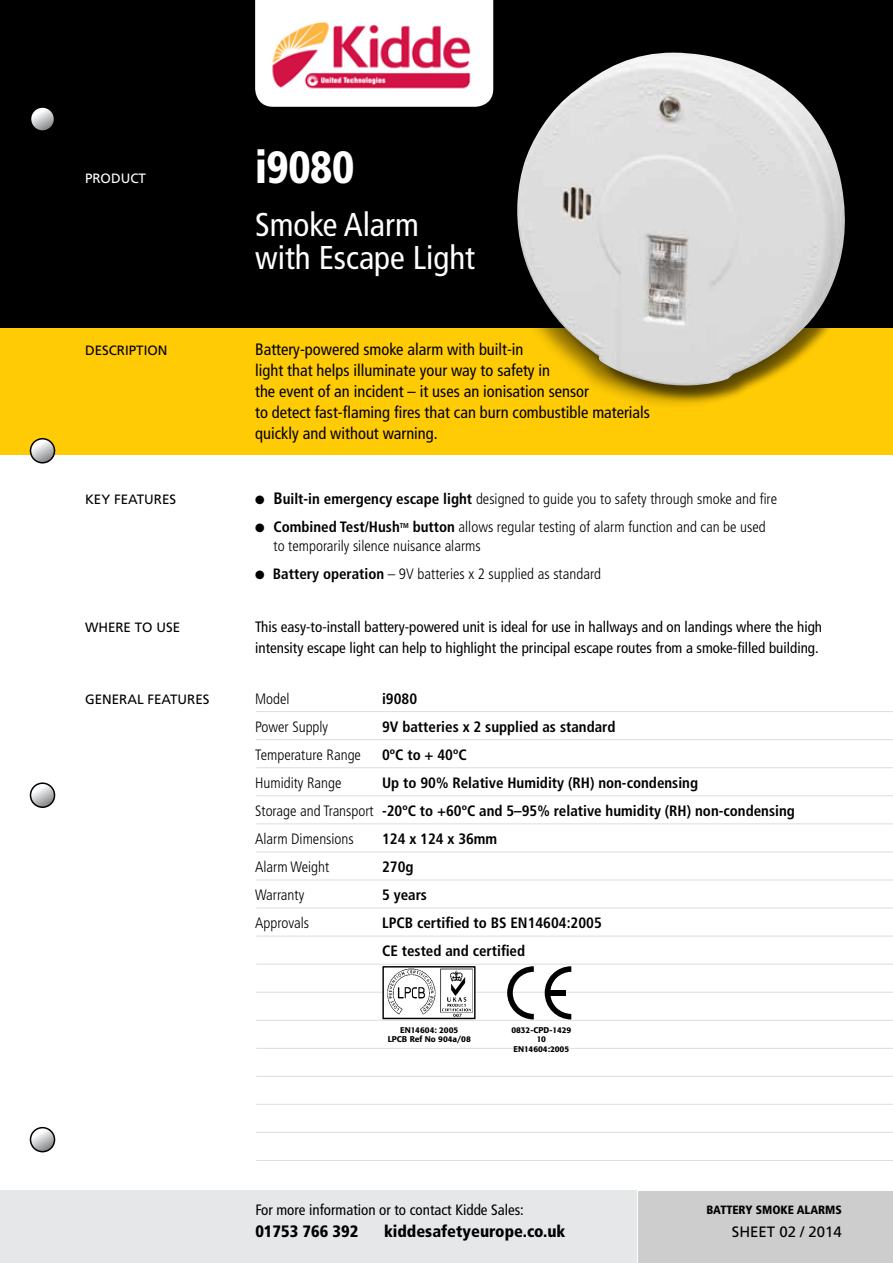
<style>
.page{position:relative;width:893px;height:1263px;background:#fff}
.page>*{position:absolute;margin:0;border:0;box-sizing:border-box;transform-origin:0 0}
.t1{font:900 condensed 45px "Frutiger";letter-spacing:-.01em;color:#fff;scale:.95 1}
.t2{font:condensed 33px/33px "Frutiger";color:#fff}
.t3{font:condensed 16.5px/21px "Frutiger";color:#000}
.t4{font:900 condensed 16.5px "Frutiger";color:#000}
.t5{font:300 condensed 15px/19.5px "Frutiger";color:#000}
.t6{font:700 condensed 15px/28px "Frutiger";color:#000}
.t7{font:condensed 15px/21px "Frutiger";color:#000}
.t8{font:15px "Frutiger";color:#000}
.t9{font:13.5px "Frutiger";color:#000}
.t10{font:13.5px "Frutiger";color:#fff}
.t11{font:900 condensed 12px "Frutiger";color:#000}
.t12{font:500 8.25px/9.9px "Formata";color:#000;text-align:center}
.t13{font:500 7.95px/9.4px "Formata";color:#000;text-align:center}
.s1{font-weight:700;font-size:16.5px}
.s2{font-weight:700}
.s3{font-weight:300}
</style>
<div class="page">
<div style="left:638px;top:1192px;width:255px;height:71px;background:#cdcdcd"></div>
<div style="left:0;top:323px;width:893px;height:132px;background:#ffcb05"></div>
<div style="left:0;top:0;width:893px;height:327px;background:#000"></div>
<img style="left:255px;top:0;width:238px;height:107px">
<div style="left:520px;top:55px;width:343px;height:349px;background:#000;opacity:.5"></div>
<div style="left:502px;top:50px;width:347px;height:358px;background:#000;opacity:.45"></div>
<img style="left:515px;top:53px;width:341px;height:335px">
<div style="left:0;top:1191px;width:637px;height:72px;background:#e6e7e8"></div>
<hr style="left:256px;top:711px;width:637px;height:1px;background:#dcddde">
<hr style="left:256px;top:879px;width:637px;height:1px;background:#dcddde">
<hr style="left:256px;top:739px;width:637px;height:1px;background:#dcddde">
<hr style="left:256px;top:908px;width:637px;height:1px;background:#dcddde">
<hr style="left:256px;top:767px;width:637px;height:1px;background:#dcddde">
<hr style="left:256px;top:936px;width:637px;height:1px;background:#dcddde">
<hr style="left:256px;top:823px;width:637px;height:1px;background:#dcddde">
<hr style="left:256px;top:992px;width:637px;height:1px;background:#dcddde">
<hr style="left:256px;top:795px;width:637px;height:1px;background:#dcddde">
<hr style="left:256px;top:964px;width:637px;height:1px;background:#dcddde">
<hr style="left:256px;top:851px;width:637px;height:1px;background:#dcddde">
<hr style="left:256px;top:1020px;width:637px;height:1px;background:#dcddde">
<hr style="left:256px;top:1076px;width:637px;height:1px;background:#dcddde">
<hr style="left:256px;top:1132px;width:637px;height:1px;background:#dcddde">
<hr style="left:256px;top:1048px;width:637px;height:1px;background:#dcddde">
<hr style="left:256px;top:1104px;width:637px;height:1px;background:#dcddde">
<hr style="left:256px;top:1160px;width:637px;height:1px;background:#dcddde">
<svg style="left:507px;top:966px;width:27px;height:53px"></svg>
<svg style="left:545px;top:966px;width:26px;height:53px"></svg>
<div style="left:547px;top:990px;width:19px;height:6px;background:#000"></div>
<img style="left:382px;top:966px;width:94px;height:54px">
<svg style="left:31px;top:107px;width:24px;height:24px"></svg>
<div style="left:30px;top:106px;width:25px;height:26px;border:2px solid #000;border-radius:50%"></div>
<svg style="left:31px;top:439px;width:24px;height:24px"></svg>
<div style="left:30px;top:438px;width:25px;height:25px;border:2px solid #000;border-radius:50%"></div>
<svg style="left:31px;top:783px;width:24px;height:24px"></svg>
<div style="left:30px;top:782px;width:25px;height:26px;border:2px solid #000;border-radius:50%"></div>
<svg style="left:31px;top:1128px;width:24px;height:24px"></svg>
<div style="left:30px;top:1127px;width:25px;height:25px;border:2px solid #000;border-radius:50%"></div>
<p class="t10" style="left:85px;top:170px;width:62px">PRODUCT</p>
<h1 class="t1" style="left:255px;top:140px;width:106px">i9080</h1>
<h2 class="t2" style="left:255px;top:208px;width:221px">Smoke Alarm with Escape Light</h2>
<p class="t9" style="left:85px;top:342px;width:84px">DESCRIPTION</p>
<p class="t3" style="left:255px;top:339px;width:396px">Battery-powered smoke alarm with built-in<br>light that helps illuminate your way to safety in<br>the event of an incident – it uses an ionisation sensor<br>to detect fast-flaming fires that can burn combustible materials quickly and without warning.</p>
<p class="t9" style="left:85px;top:491px;width:93px">KEY FEATURES</p>
<p class="t5" style="left:255px;top:489px;width:523px">● <span class="s1">B</span><span class="s2">uilt-in emergency escape light</span> designed to guide you to safety through smoke and fire</p>
<p class="t5" style="left:273px;top:517px;width:494px;text-indent:-18px">● <span class="s2">Combined Test/Hush</span><sup>TM</sup> <span class="s2">button</span> allows regular testing of alarm function and can be used to temporarily silence nuisance alarms</p>
<p class="t5" style="left:255px;top:564px;width:347px">● <span class="s2">Battery operation</span> – 9V batteries x 2 supplied as standard</p>
<p class="t9" style="left:85px;top:619px;width:97px">WHERE TO USE</p>
<p class="t7" style="left:255px;top:616px;width:568px">This easy-to-install battery-powered unit is ideal for use in hallways and on landings where the high intensity escape light can help to highlight the principal escape routes from a smoke-filled building.</p>
<p class="t9" style="left:85px;top:691px;width:126px">GENERAL FEATURES</p>
<p class="t5" style="left:255px;top:689px;width:36px">Model</p>
<p class="t6" style="left:382px;top:684px;width:37px">i9080</p>
<p class="t5" style="left:255px;top:717px;width:75px">Power Supply</p>
<p class="t6" style="left:382px;top:712px;width:235px">9V batteries x 2 supplied as standard</p>
<p class="t5" style="left:255px;top:745px;width:107px">Temperature Range</p>
<p class="t6" style="left:382px;top:740px;width:86px">0ºC to + 40ºC</p>
<p class="t5" style="left:255px;top:773px;width:88px">Humidity Range</p>
<p class="t6" style="left:255px;top:768px;width:541px;text-indent:127px">Up to 90% Relative Humidity (RH) non-condensing<br><span class="s3">Storage and Transport</span> -20ºC to +60ºC and 5–95% relative humidity (RH) non-condensing<br><span class="s3">Alarm Dimensions</span></p>
<p class="t6" style="left:382px;top:824px;width:117px">124 x 124 x 36mm</p>
<p class="t5" style="left:255px;top:857px;width:76px">Alarm Weight</p>
<p class="t6" style="left:382px;top:852px;width:33px">270g</p>
<p class="t5" style="left:255px;top:885px;width:51px">Warranty</p>
<p class="t6" style="left:382px;top:880px;width:46px">5 years</p>
<p class="t5" style="left:255px;top:913px;width:55px">Approvals</p>
<p class="t6" style="left:382px;top:908px;width:221px">LPCB certified to BS EN14604:2005<br>CE tested and certified</p>
<p class="t13" style="left:389px;top:1023px;width:84px">EN14604: 2005<br>LPCB Ref No. 904a/06</p>
<p class="t12" style="left:388px;top:1024px;width:85px">EN14604: 2005<br>LPCB Ref No 904a/08</p>
<p class="t12" style="left:511px;top:1024px;width:61px">0832-CPD-1429<br>10<br>EN14604:2005</p>
<p class="t7" style="left:255px;top:1199px;width:270px">For more information or to contact Kidde Sales:</p>
<p class="t4" style="left:255px;top:1221px;width:104px">01753 766 392</p>
<p class="t4" style="left:384px;top:1221px;width:183px">kiddesafetyeurope.co.uk</p>
<p class="t11" style="left:707px;top:1203px;width:137px">BATTERY SMOKE ALARMS</p>
<p class="t8" style="left:732px;top:1222px;width:112px">SHEET 02 / 2014</p>
</div>
